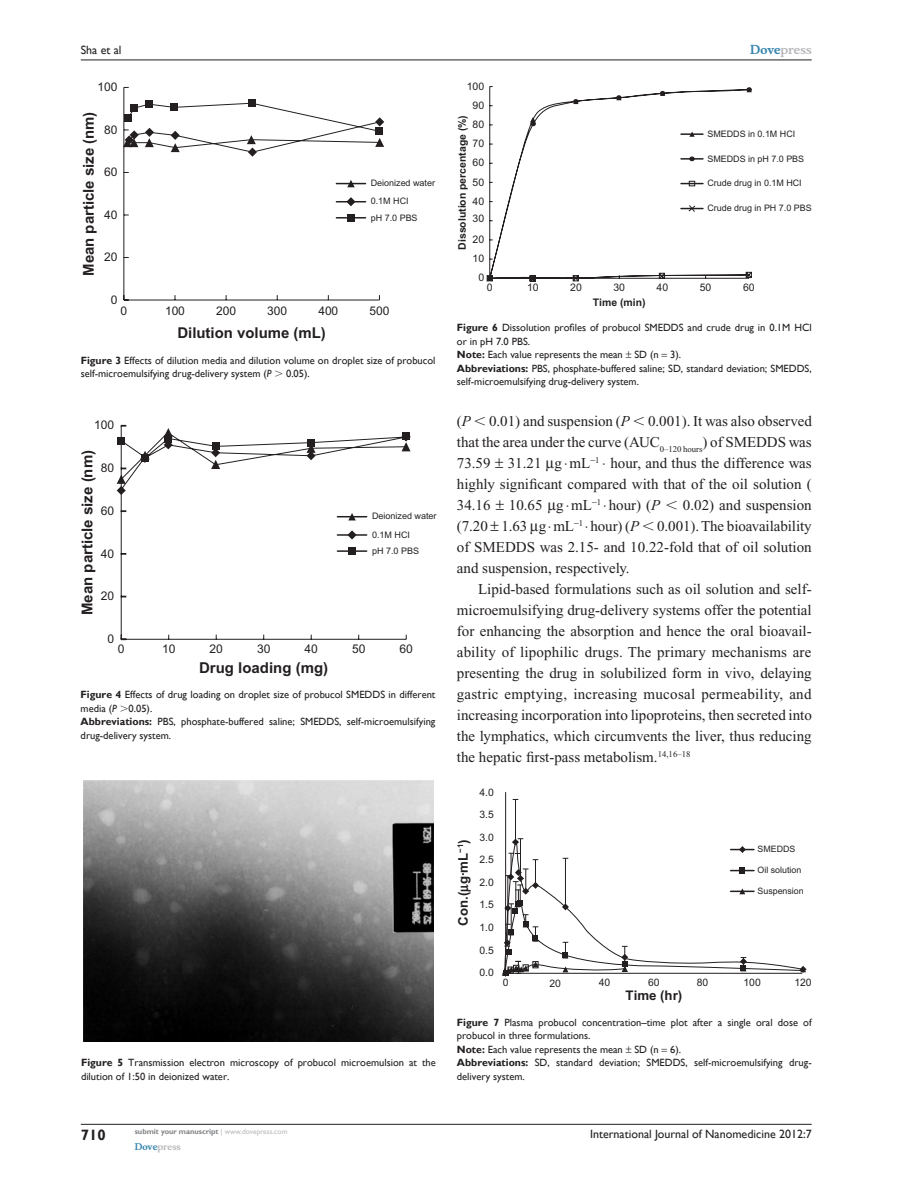
<style>
.page{position:relative;width:918px;height:1188px;background:#fff}
.page>*{position:absolute;margin:0;border:0;box-sizing:border-box;transform-origin:0 0}
.t1{font:15px/21px "Times New Roman";color:#231f20;text-align:justify}
.t2{font:700 15px "Arial";color:#231f20}
.t3{font:700 15px "Gill Sans";color:#231f20}
.t4{font:700 14.85px "Arial";color:#231f20}
.t5{font:700 13.2px "Arial";color:#231f20}
.t6{font:12px "Arial";color:#231f20}
.t7{font:12px "Gill Sans";color:#231f20}
.t8{font:700 12px "Musee";color:#b8b9bc}
.t9{font:10.5px/13.5px "Gill Sans";color:#231f20}
.t10{font:10.35px/22.6px "Arial";color:#231f20;text-align:justify}
.t11{font:700 10.35px "Arial";color:#231f20}
.t12{font:9px/18.1px "Arial";color:#231f20}
.t13{font:700 9px "Musee";color:#b8b9bc}
.t14{font:8.85px "Arial";color:#231f20}
.t15{font:700 7.5px "Gill Sans";color:#808285}
.s1{font-weight:700}
.s2{font-style:italic}
.s3{font-family:"Mathematical Pi One"}
.s4{font-weight:400;color:#b8b9bc}
.s5{color:#3485ae}
</style>
<div class="page">
<svg style="left:489px;top:86px;width:261px;height:186px"></svg>
<svg style="left:487px;top:272px;width:265px;height:10px"></svg>
<hr style="left:123px;top:87px;width:1px;height:213px;background:#231f20">
<hr style="left:124px;top:300px;width:255px;height:1px;background:#231f20">
<hr style="left:336px;top:183px;width:30px;height:1px;background:#231f20">
<hr style="left:336px;top:201px;width:30px;height:1px;background:#231f20">
<hr style="left:336px;top:217px;width:30px;height:2px;background:#231f20">
<div style="left:347px;top:214px;width:8px;height:8px;background:#231f20"></div>
<div style="left:248px;top:100px;width:7px;height:7px;background:#231f20"></div>
<div style="left:145px;top:100px;width:8px;height:8px;background:#231f20"></div>
<svg style="left:347px;top:180px;width:8px;height:7px"></svg>
<svg style="left:346px;top:197px;width:10px;height:9px"></svg>
<svg style="left:123px;top:102px;width:261px;height:55px"></svg>
<hr style="left:121px;top:639px;width:285px;height:1px;background:#231f20">
<hr style="left:121px;top:426px;width:1px;height:213px;background:#231f20">
<hr style="left:337px;top:516px;width:30px;height:1px;background:#231f20">
<hr style="left:337px;top:534px;width:30px;height:2px;background:#231f20">
<hr style="left:337px;top:550px;width:30px;height:2px;background:#231f20">
<div style="left:348px;top:547px;width:8px;height:8px;background:#231f20"></div>
<svg style="left:348px;top:513px;width:8px;height:7px"></svg>
<svg style="left:347px;top:530px;width:10px;height:10px"></svg>
<svg style="left:117px;top:425px;width:294px;height:70px"></svg>
<img style="left:83px;top:780px;width:351px;height:261px">
<hr style="left:505px;top:792px;width:1px;height:181px;background:#231f20">
<svg style="left:502px;top:799px;width:305px;height:178px"></svg>
<hr style="left:81px;top:1124px;width:731px;height:1px;background:#231f20">
<hr style="left:81px;top:60px;width:731px;height:1px;background:#231f20">
<p class="t7" style="left:81px;top:43px;width:42px">Sha et al</p>
<p class="t6" style="left:98px;top:80px;width:21px">100</p>
<h2 class="t4" style="left:80px;top:276px;width:166px;rotate:-90deg">Mean particle size (nm)</h2>
<p class="t6" style="left:104px;top:123px;width:15px">80</p>
<p class="t6" style="left:104px;top:165px;width:15px">60</p>
<p class="t6" style="left:104px;top:208px;width:15px">40</p>
<p class="t6" style="left:104px;top:250px;width:15px">20</p>
<p class="t6" style="left:111px;top:293px;width:8px">0</p>
<p class="t12" style="left:371px;top:174px;width:66px">Deionized water<br>0.1M HCI</p>
<p class="t12" style="left:371px;top:208px;width:48px">pH 7.0 PBS</p>
<p class="t6" style="left:121px;top:304px;width:8px">0</p>
<p class="t6" style="left:165px;top:304px;width:21px">100</p>
<p class="t6" style="left:216px;top:304px;width:21px">200</p>
<p class="t6" style="left:267px;top:304px;width:21px">300</p>
<p class="t6" style="left:318px;top:304px;width:21px">400</p>
<p class="t6" style="left:370px;top:304px;width:21px">500</p>
<h2 class="t4" style="left:177px;top:324px;width:150px">Dilution volume (mL)</h2>
<p class="t9" style="left:81px;top:354px;width:356px"><span class="s1">Figure 3</span> Effects of dilution media and dilution volume on droplet size of probucol self-microemulsifying drug-delivery system (<span class="s2">P</span> <span class="s3">.</span> 0.05).</p>
<p class="t6" style="left:94px;top:418px;width:22px">100</p>
<h1 class="t2" style="left:78px;top:615px;width:167px;rotate:-90deg">Mean particle size (nm)</h1>
<p class="t6" style="left:101px;top:461px;width:15px">80</p>
<p class="t6" style="left:101px;top:504px;width:15px">60</p>
<p class="t6" style="left:101px;top:546px;width:15px">40</p>
<p class="t6" style="left:101px;top:589px;width:15px">20</p>
<p class="t12" style="left:372px;top:507px;width:66px">Deionized water<br>0.1M HCI</p>
<p class="t12" style="left:372px;top:542px;width:49px">pH 7.0 PBS</p>
<p class="t6" style="left:107px;top:632px;width:8px">0</p>
<p class="t6" style="left:118px;top:642px;width:8px">0</p>
<p class="t6" style="left:210px;top:642px;width:15px">20</p>
<p class="t6" style="left:257px;top:642px;width:15px">30</p>
<p class="t6" style="left:305px;top:642px;width:15px">40</p>
<p class="t6" style="left:352px;top:642px;width:15px">50</p>
<p class="t6" style="left:400px;top:642px;width:15px">60</p>
<p class="t6" style="left:162px;top:642px;width:15px">10</p>
<h1 class="t2" style="left:199px;top:659px;width:131px">Drug loading (mg)</h1>
<p class="t9" style="left:81px;top:688px;width:356px"><span class="s1">Figure 4</span> Effects of drug loading on droplet size of probucol SMEDDS in different media (<span class="s2">P</span> <span class="s3">.</span>0.05).<br><span class="s1">Abbreviations:</span> PBS, phosphate-buffered saline; SMEDDS, self-microemulsifying drug-delivery system.</p>
<p class="t9" style="left:81px;top:1056px;width:356px"><span class="s1">Figure 5</span> Transmission electron microscopy of probucol microemulsion at the dilution of 1:50 in deionized water.</p>
<h1 class="t3" style="left:81px;top:1126px;width:26px">710</h1>
<p class="t15" style="left:135px;top:1127px;width:154px">submit your manuscript <span class="s4">| www.dovepress.com</span></p>
<p class="t13" style="left:135px;top:1141px;width:48px"><span class="s5">Dove</span>press</p>
<p class="t10" style="left:467px;top:75px;width:19px">100</p>
<p class="t11" style="left:456px;top:250px;width:136px;rotate:-90deg">Dissolution percentage (%)</p>
<p class="t10" style="left:473px;top:94px;width:13px">90</p>
<p class="t10" style="left:473px;top:113px;width:13px">80</p>
<p class="t10" style="left:473px;top:132px;width:13px">70</p>
<p class="t10" style="left:473px;top:152px;width:13px">60</p>
<p class="t10" style="left:473px;top:171px;width:13px">50</p>
<p class="t10" style="left:473px;top:190px;width:13px">40</p>
<p class="t10" style="left:473px;top:207px;width:13px">30</p>
<p class="t10" style="left:473px;top:228px;width:13px">20</p>
<p class="t10" style="left:473px;top:247px;width:13px">10</p>
<p class="t10" style="left:478px;top:267px;width:7px">0</p>
<p class="t8" style="left:750px;top:43px;width:63px"><span class="s5">Dove</span>press</p>
<p class="t12" style="left:707px;top:125px;width:89px">SMEDDS in 0.1M HCI</p>
<p class="t12" style="left:707px;top:149px;width:98px">SMEDDS in pH 7.0 PBS</p>
<p class="t12" style="left:707px;top:174px;width:96px">Crude drug in 0.1M HCI</p>
<p class="t12" style="left:707px;top:199px;width:106px">Crude drug in PH 7.0 PBS</p>
<p class="t10" style="left:487px;top:277px;width:7px">0</p>
<p class="t10" style="left:527px;top:277px;width:13px">10</p>
<p class="t10" style="left:570px;top:277px;width:13px">20</p>
<p class="t10" style="left:613px;top:277px;width:13px">30</p>
<p class="t10" style="left:657px;top:277px;width:13px">40</p>
<p class="t10" style="left:700px;top:277px;width:13px">50</p>
<p class="t10" style="left:743px;top:277px;width:13px">60</p>
<p class="t11" style="left:593px;top:296px;width:54px">Time (min)</p>
<p class="t9" style="left:457px;top:321px;width:356px"><span class="s1">Figure 6</span> Dissolution profiles of probucol SMEDDS and crude drug in 0.1M HCl or in pH 7.0 PBS.<br><span class="s1">Note:</span> Each value represents the mean SD (n 3).<br><span class="s1">Abbreviations:</span> PBS, phosphate-buffered saline; SD, standard deviation; SMEDDS, self-microemulsifying drug-delivery system.</p>
<p class="t1" style="left:457px;top:411px;width:356px">(<span class="s2">P</span> <span class="s3">,</span> 0.01) and suspension (<span class="s2">P</span> <span class="s3">,</span> 0.001). It was also observed that the area under the curve (AUC<sub>0–120</sub> <sub>hours</sub>) of SMEDDS was 73.59 31.21 g⋅mL <sup>1</sup> ⋅ hour, and thus the difference was highly significant compared with that of the oil solution ( 34.16 10.65 g⋅mL <sup>1</sup> ⋅hour) (<span class="s2">P</span> <span class="s3">,</span> 0.02) and suspension (7.20 1.63 g⋅mL <sup>1</sup> ⋅hour) (<span class="s2">P</span> <span class="s3">,</span> 0.001). The bioavailability of SMEDDS was 2.15- and 10.22-fold that of oil solution and suspension, respectively.</p>
<p class="t1" style="left:457px;top:579px;width:356px;text-indent:21px">Lipid-based formulations such as oil solution and self&shy;microemulsifying drug-delivery systems offer the potential for enhancing the absorption and hence the oral bioavail&shy;ability of lipophilic drugs. The primary mechanisms are presenting the drug in solubilized form in vivo, delaying gastric emptying, increasing mucosal permeability, and increasing incorporation into lipoproteins, then secreted into the lymphatics, which circumvents the liver, thus reducing the hepatic first-pass metabolism.<sup>14,16–18</sup></p>
<p class="t10" style="left:480px;top:781px;width:16px">4.0<br>3.5<br>3.0<br>2.5<br>2.0<br>1.5<br>1.0<br>0.5<br>0.0</p>
<p class="t5" style="left:455px;top:926px;width:88px;rotate:-90deg">Con.( g·mL<sup>−1</sup>)</p>
<p class="t14" style="left:758px;top:844px;width:39px">SMEDDS</p>
<p class="t14" style="left:758px;top:865px;width:45px">Oil solution</p>
<p class="t14" style="left:758px;top:886px;width:48px">Suspension</p>
<p class="t10" style="left:503px;top:971px;width:7px">0</p>
<p class="t10" style="left:549px;top:972px;width:13px">20</p>
<p class="t10" style="left:599px;top:971px;width:13px">40</p>
<p class="t10" style="left:648px;top:971px;width:13px">60</p>
<p class="t10" style="left:697px;top:971px;width:13px">80</p>
<p class="t10" style="left:744px;top:971px;width:19px">100</p>
<p class="t10" style="left:794px;top:971px;width:19px">120</p>
<p class="t5" style="left:626px;top:987px;width:58px">Time (hr)</p>
<p class="t9" style="left:457px;top:1015px;width:356px"><span class="s1">Figure 7</span> Plasma probucol concentration–time plot after a single oral dose of probucol in three formulations.<br><span class="s1">Note:</span> Each value represents the mean SD (n 6).<br><span class="s1">Abbreviations:</span> SD, standard deviation; SMEDDS, self-microemulsifying drug&shy;delivery system.</p>
<p class="t7" style="left:590px;top:1127px;width:223px">International Journal of Nanomedicine 2012:7</p>
</div>
